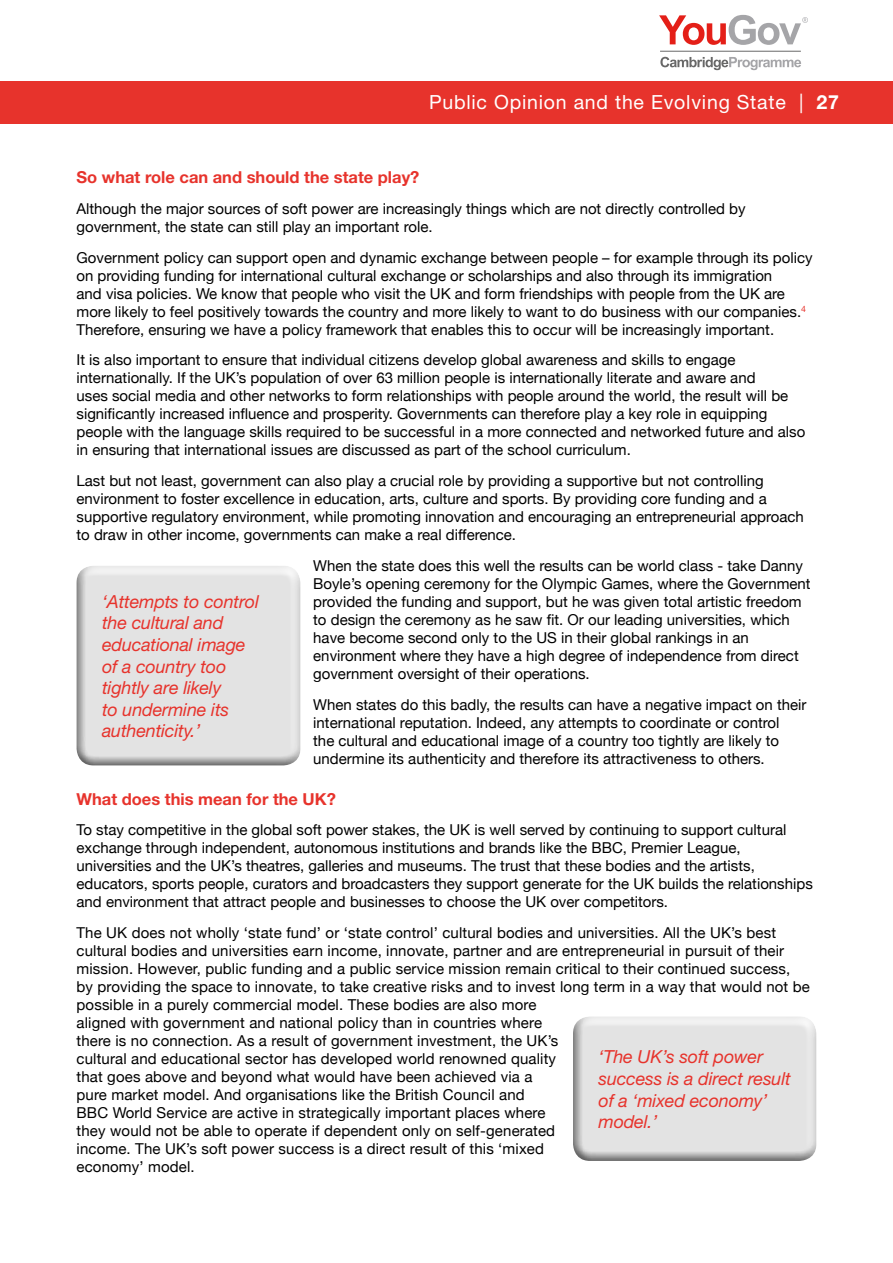
<style>
.page{position:relative;width:893px;height:1263px;background:#fff}
.page>*{position:absolute;margin:0;border:0;box-sizing:border-box;transform-origin:0 0}
.t1{font:19.5px "Helvetica Neue";letter-spacing:.04em;color:#fff}
.t2{font:italic 18px/21.6px "Helvetica Neue";letter-spacing:-.01em;color:#e7332c}
.t3{font:700 16.5px "Helvetica Neue";color:#e7332c}
.t4{font:15px/18px "Helvetica Neue";color:#000}
.s1{font-weight:700}
</style>
<div class="page">
<div style="left:0;top:81px;width:893px;height:42px;background:#e7332c"></div>
<svg style="left:660px;top:57px;width:141px;height:13px"></svg>
<svg style="left:659px;top:15px;width:149px;height:30px"></svg>
<hr style="left:660px;top:51px;width:141px;height:1px;background:#686868">
<div style="left:75px;top:564px;width:228px;height:202px;background:#000;opacity:.96"></div>
<div style="left:571px;top:1015px;width:248px;height:146px;background:#000;opacity:.96"></div>
<h1 class="t1" style="left:429px;top:90px;width:411px">Public Opinion and the Evolving State | <span class="s1">27</span></h1>
<p class="t3" style="left:77px;top:167px;width:344px">So what role can and should the state play?</p>
<p class="t4" style="left:77px;top:200px;width:670px">Although the major sources of soft power are increasingly things which are not directly controlled by government, the state can still play an important role.</p>
<p class="t4" style="left:77px;top:249px;width:737px">Government policy can support open and dynamic exchange between people – for example through its policy on providing funding for international cultural exchange or scholarships and also through its immigration<br>and visa policies. We know that people who visit the UK and form friendships with people from the UK are more likely to feel positively towards the country and more likely to want to do business with our companies. <sup>4<br></sup>Therefore, ensuring we have a policy framework that enables this to occur will be increasingly important.</p>
<p class="t4" style="left:77px;top:352px;width:730px">It is also important to ensure that individual citizens develop global awareness and skills to engage internationally. If the UK’s population of over 63 million people is internationally literate and aware and<br>uses social media and other networks to form relationships with people around the world, the result will be significantly increased influence and prosperity. Governments can therefore play a key role in equipping people with the language skills required to be successful in a more connected and networked future and also in ensuring that international issues are discussed as part of the school curriculum.</p>
<p class="t4" style="left:77px;top:473px;width:729px">Last but not least, government can also play a crucial role by providing a supportive but not controlling environment to foster excellence in education, arts, culture and sports. By providing core funding and a supportive regulatory environment, while promoting innovation and encouraging an entrepreneurial approach to draw in other income, governments can make a real difference.</p>
<p class="t4" style="left:313px;top:557px;width:499px">When the state does this well the results can be world class - take Danny Boyle’s opening ceremony for the Olympic Games, where the Government provided the funding and support, but he was given total artistic freedom to design the ceremony as he saw fit. Or our leading universities, which have become second only to the US in their global rankings in an environment where they have a high degree of independence from direct government oversight of their operations.</p>
<p class="t4" style="left:313px;top:696px;width:495px">When states do this badly, the results can have a negative impact on their international reputation. Indeed, any attempts to coordinate or control<br>the cultural and educational image of a country too tightly are likely to undermine its authenticity and therefore its attractiveness to others.</p>
<p class="t3" style="left:77px;top:788px;width:261px">What does this mean for the UK?</p>
<p class="t4" style="left:77px;top:822px;width:738px">To stay competitive in the global soft power stakes, the UK is well served by continuing to support cultural exchange through independent, autonomous institutions and brands like the BBC, Premier League, universities and the UK’s theatres, galleries and museums. The trust that these bodies and the artists, educators, sports people, curators and broadcasters they support generate for the UK builds the relationships and environment that attract people and businesses to choose the UK over competitors.</p>
<p class="t4" style="left:77px;top:925px;width:735px">The UK does not wholly ‘state fund’ or ‘state control’ cultural bodies and universities. All the UK’s best cultural bodies and universities earn income, innovate, partner and are entrepreneurial in pursuit of their mission. However, public funding and a public service mission remain critical to their continued success, by providing the space to innovate, to take creative risks and to invest long term in a way that would not be possible in a purely commercial model. These bodies are also more<br>aligned with government and national policy than in countries where<br>there is no connection. As a result of government investment, the UK’s<br>cultural and educational sector has developed world renowned quality<br>that goes above and beyond what would have been achieved via a<br>pure market model. And organisations like the British Council and<br>BBC World Service are active in strategically important places where<br>they would not be able to operate if dependent only on self-generated<br>income. The UK’s soft power success is a direct result of this ‘mixed<br>economy’ model.</p>
<p class="t2" style="left:102px;top:590px;width:158px">‘Attempts to control the cultural and educational image of a country too tightly are likely<br>to undermine its authenticity.’</p>
<p class="t2" style="left:598px;top:1046px;width:194px">‘The UK’s soft power success is a direct result of a ‘mixed economy’ model.’</p>
</div>
